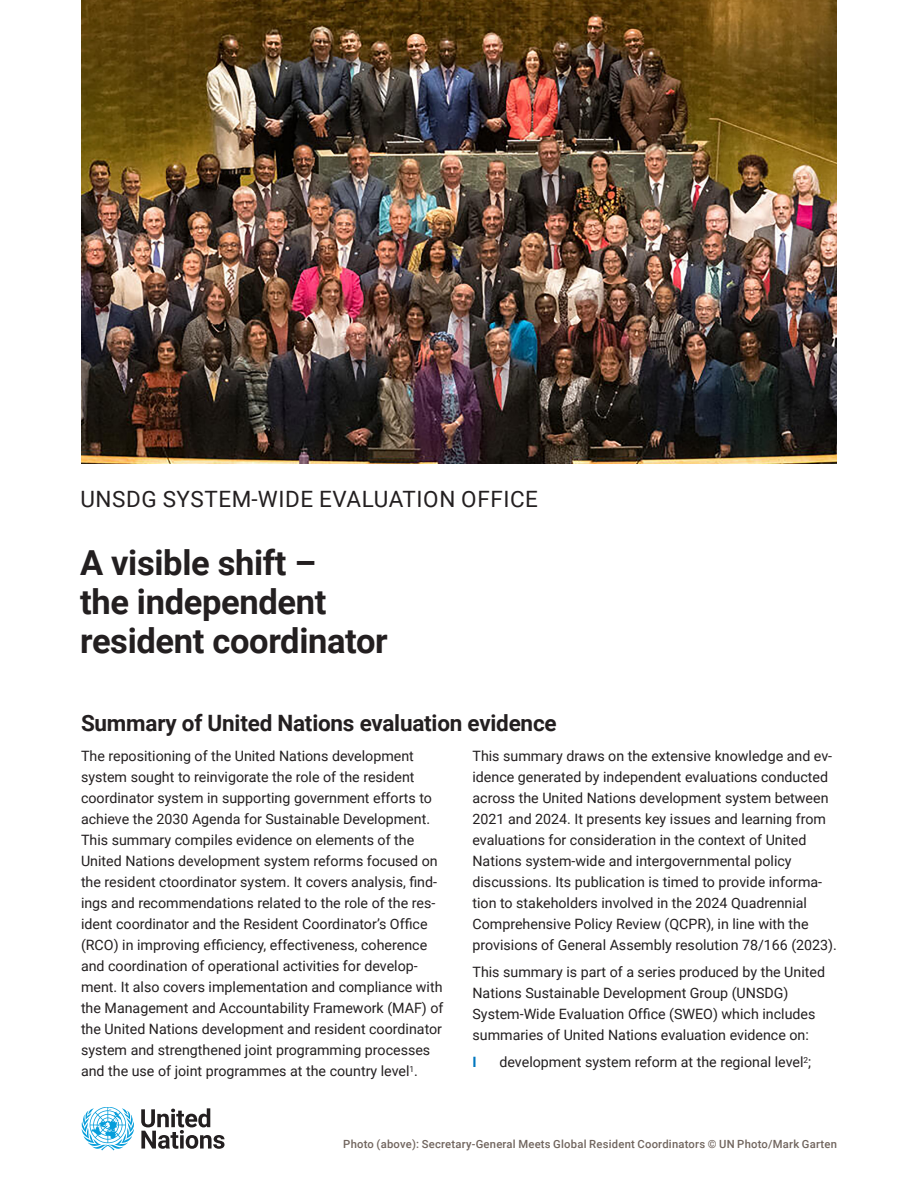
<style>
.page{position:relative;width:918px;height:1188px;background:#fff}
.page>*{position:absolute;margin:0;border:0;box-sizing:border-box;transform-origin:0 0}
.t1{font:700 34.5px/39px "Roboto";letter-spacing:-.01em;color:#231f20}
.t2{font:700 22.5px "Roboto";letter-spacing:-.01em;color:#231f20}
.t3{font:22.5px "Roboto";letter-spacing:.025em;color:#231f20}
.t4{font:14.25px/21px "Roboto";color:#231f20}
.t5{font:700 14.25px "Roboto";color:#0076be}
.t6{font:500 11.25px "Roboto";letter-spacing:.02em;color:#71655e}
</style>
<div class="page">
<img style="left:81px;top:0;width:756px;height:463px">
<svg style="left:82px;top:1107px;width:52px;height:43px"></svg>
<svg style="left:141px;top:1108px;width:84px;height:41px"></svg>
<h2 class="t3" style="left:80px;top:489px;width:459px">UNSDG SYSTEM-WIDE EVALUATION OFFICE</h2>
<h1 class="t1" style="left:80px;top:546px;width:309px">A visible shift –<br>the independent resident coordinator</h1>
<h2 class="t2" style="left:81px;top:714px;width:477px">Summary of United Nations evaluation evidence</h2>
<p class="t4" style="left:81px;top:747px;width:364px">The repositioning of the United Nations development system sought to reinvigorate the role of the resident coordinator system in supporting government efforts to achieve the 2030 Agenda for Sustainable Development.<br>This summary compiles evidence on elements of the United Nations development system reforms focused on the resident ctoordinator system. It covers analysis, find&shy;ings and recommendations related to the role of the res&shy;ident coordinator and the Resident Coordinator’s Office (RCO) in improving efficiency, effectiveness, coherence and coordination of operational activities for develop&shy;ment. It also covers implementation and compliance with the Management and Accountability Framework (MAF) of the United Nations development and resident coordinator system and strengthened joint programming processes and the use of joint programmes at the country level<sup>1</sup>.</p>
<p class="t4" style="left:472px;top:747px;width:366px">This summary draws on the extensive knowledge and ev&shy;idence generated by independent evaluations conducted across the United Nations development system between 2021 and 2024. It presents key issues and learning from evaluations for consideration in the context of United Nations system-wide and intergovernmental policy discussions. Its publication is timed to provide informa&shy;tion to stakeholders involved in the 2024 Quadrennial Comprehensive Policy Review (QCPR), in line with the provisions of General Assembly resolution 78/166 (2023).</p>
<p class="t4" style="left:472px;top:963px;width:354px">This summary is part of a series produced by the United Nations Sustainable Development Group (UNSDG)<br>System-Wide Evaluation Office (SWEO) which includes summaries of United Nations evaluation evidence on:</p>
<p class="t5" style="left:472px;top:1057px;width:6px">I</p>
<p class="t4" style="left:500px;top:1053px;width:313px">development system reform at the regional level<sup>2</sup>;</p>
<p class="t6" style="left:343px;top:1139px;width:495px">Photo (above): Secretary-General Meets Global Resident Coordinators © UN Photo/Mark Garten</p>
</div>
